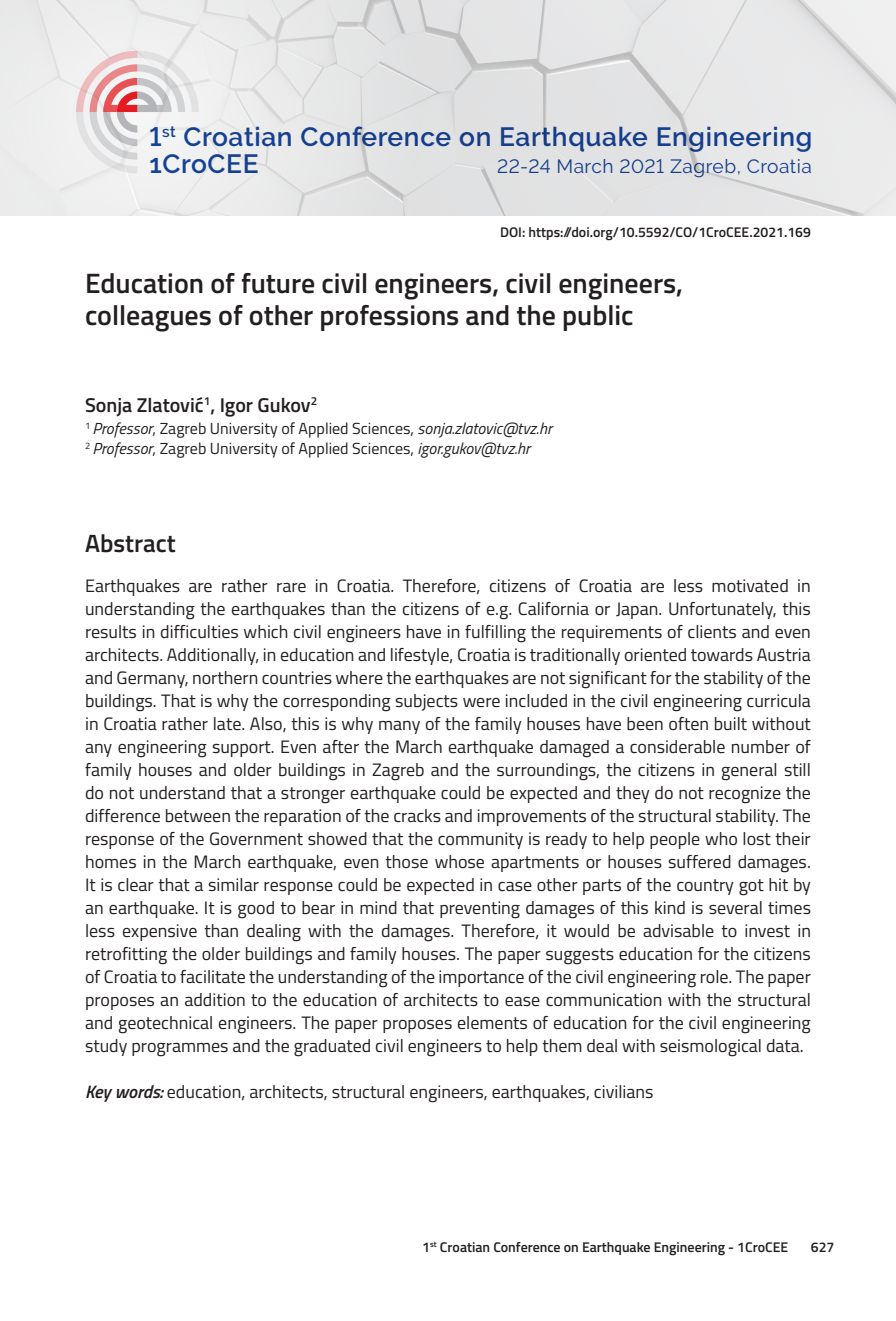
<style>
.page{position:relative;width:896px;height:1321px;background:#fff}
.page>*{position:absolute;margin:0;border:0;box-sizing:border-box;transform-origin:0 0}
.t1{font:600 28px/32px "Titillium";color:#231f20}
.t2{font:600 26.4px/27.2px "Raleway";letter-spacing:.025em;color:#18469d}
.t3{font:600 25px "Titillium";color:#231f20}
.t4{font:600 20px "Titillium";color:#231f20}
.t5{font:19.2px "Raleway";letter-spacing:.025em;color:#18469d}
.t6{font:18px/23px "Titillium";color:#231f20;text-align:justify}
.t7{font:16px/20px "Titillium";color:#231f20}
.t8{font:600 14px "Titillium";color:#231f20}
.s1{font-style:italic}
.s2{font-weight:600;font-style:italic}
</style>
<div class="page">
<img style="left:423px;top:0;width:473px;height:215px">
<div style="left:0;top:0;width:423px;height:215px;background:#eaeaeb"></div>
<svg style="left:76px;top:51px;width:123px;height:121px"></svg>
<h2 class="t2" style="left:149px;top:123px;width:664px">1<sup>st</sup> Croatian Conference on Earthquake Engineering<br>1CroCEE</h2>
<p class="t5" style="left:497px;top:155px;width:316px">22-24 March 2021 Zagreb, Croatia</p>
<p class="t8" style="left:500px;top:222px;width:312px">DOI: https://doi.org/10.5592/CO/1CroCEE.2021.169</p>
<h1 class="t1" style="left:85px;top:266px;width:599px">Education of future civil engineers, civil engineers, colleagues of other professions and the public</h1>
<p class="t4" style="left:85px;top:390px;width:234px">Sonja Zlatović<sup>1</sup>, Igor Gukov<sup>2</sup></p>
<p class="t7" style="left:85px;top:418px;width:468px"><sup>1</sup> <span class="s1">Professor</span>, Zagreb University of Applied Sciences, <span class="s1">sonja.zlatovic@tvz.hr<br></span><sup>2</sup> <span class="s1">Professor</span>, Zagreb University of Applied Sciences, <span class="s1">igor.gukov@tvz.hr</span></p>
<h3 class="t3" style="left:85px;top:524px;width:92px">Abstract</h3>
<p class="t6" style="left:85px;top:573px;width:727px">Earthquakes are rather rare in Croatia. Therefore, citizens of Croatia are less motivated in understanding the earthquakes than the citizens of e.g. California or Japan. Unfortunately, this results in difficulties which civil engineers have in fulfilling the requirements of clients and even architects. Additionally, in education and lifestyle, Croatia is traditionally oriented towards Austria and Germany, northern countries where the earthquakes are not significant for the stability of the buildings. That is why the corresponding subjects were included in the civil engineering curricula in Croatia rather late. Also, this is why many of the family houses have been often built without any engineering support. Even after the March earthquake damaged a considerable number of family houses and older buildings in Zagreb and the surroundings, the citizens in general still do not understand that a stronger earthquake could be expected and they do not recognize the difference between the reparation of the cracks and improvements of the structural stability. The response of the Government showed that the community is ready to help people who lost their homes in the March earthquake, even those whose apartments or houses suffered damages.<br>It is clear that a similar response could be expected in case other parts of the country got hit by an earthquake. It is good to bear in mind that preventing damages of this kind is several times less expensive than dealing with the damages. Therefore, it would be advisable to invest in retrofitting the older buildings and family houses. The paper suggests education for the citizens of Croatia to facilitate the understanding of the importance of the civil engineering role. The paper proposes an addition to the education of architects to ease communication with the structural and geotechnical engineers. The paper proposes elements of education for the civil engineering study programmes and the graduated civil engineers to help them deal with seismological data.</p>
<p class="t6" style="left:85px;top:1079px;width:570px"><span class="s2">Key words:</span> education, architects, structural engineers, earthquakes, civilians</p>
<p class="t8" style="left:422px;top:1237px;width:367px">1<sup>st</sup> Croatian Conference on Earthquake Engineering - 1CroCEE</p>
<p class="t8" style="left:811px;top:1237px;width:25px">627</p>
</div>
